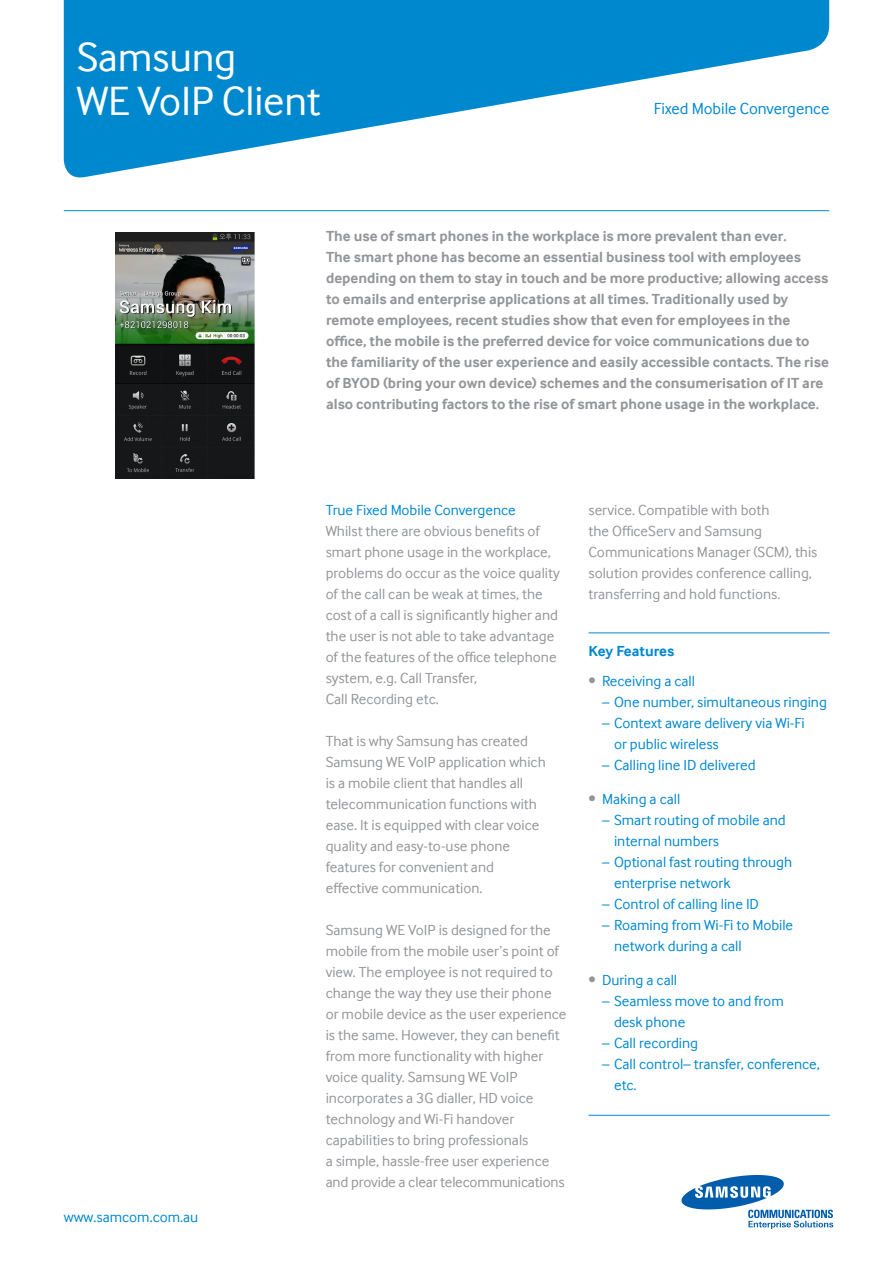
<style>
.page{position:relative;width:893px;height:1263px;background:#fff}
.page>*{position:absolute;margin:0;border:0;box-sizing:border-box;transform-origin:0 0}
.t1{font:42px "Samsung Inter Face";letter-spacing:-.005em;color:#fff}
.t2{font:16.5px "Samsung Inter Face";color:#0088ce}
.t3{font:15px/21px "Samsung Inter Face";color:#939598}
.t4{font:700 15px/21px "Samsung Inter Face";color:#939598}
.t5{font:15px/21px "Samsung Inter Face";color:#0088ce}
.t6{font:700 15px "Samsung Inter Face";color:#0088ce}
.s1{color:#939598}
</style>
<div class="page">
<hr style="left:64px;top:210px;width:765px;height:1px;background:#0088ce">
<svg style="left:64px;top:0;width:765px;height:178px;fill:#0088ce"></svg>
<img style="left:116px;top:232px;width:140px;height:247px">
<hr style="left:588px;top:633px;width:242px;height:1px;background:#0088ce">
<hr style="left:588px;top:1115px;width:242px;height:1px;background:#0088ce">
<img style="left:681px;top:1175px;width:152px;height:53px">
<p class="t1" style="left:77px;top:33px;width:161px">Samsung</p>
<p class="t1" style="left:77px;top:77px;width:245px">WE VoIP Client</p>
<p class="t2" style="left:654px;top:99px;width:177px">Fixed Mobile Convergence</p>
<p class="t4" style="left:326px;top:226px;width:462px">The use of smart phones in the workplace is more prevalent than ever.</p>
<p class="t4" style="left:326px;top:247px;width:504px">The smart phone has become an essential business tool with employees depending on them to stay in touch and be more productive; allowing access to emails and enterprise applications at all times. Traditionally used by remote employees, recent studies show that even for employees in the office, the mobile is the preferred device for voice communications due to the familiarity of the user experience and easily accessible contacts. The rise of BYOD (bring your own device) schemes and the consumerisation of IT are also contributing factors to the rise of smart phone usage in the workplace.</p>
<p class="t5" style="left:64px;top:1206px;width:136px">www.samcom.com.au</p>
<p class="t5" style="left:326px;top:499px;width:192px">True Fixed Mobile Convergence</p>
<p class="t3" style="left:326px;top:520px;width:236px">Whilst there are obvious benefits of smart phone usage in the workplace, problems do occur as the voice quality of the call can be weak at times, the cost of a call is significantly higher and the user is not able to take advantage of the features of the office telephone system, e.g. Call Transfer,<br>Call Recording etc.</p>
<p class="t3" style="left:326px;top:730px;width:222px">That is why Samsung has created<br>Samsung WE VoIP application which is a mobile client that handles all telecommunication functions with ease. It is equipped with clear voice quality and easy-to-use phone features for convenient and effective communication.</p>
<p class="t3" style="left:326px;top:919px;width:242px">Samsung WE VoIP is designed for the mobile from the mobile user’s point of view. The employee is not required to change the way they use their phone or mobile device as the user experience is the same. However, they can benefit from more functionality with higher voice quality. Samsung WE VoIP incorporates a 3G dialler, HD voice technology and Wi-Fi handover capabilities to bring professionals<br>a simple, hassle-free user experience and provide a clear telecommunications</p>
<p class="t3" style="left:588px;top:499px;width:230px">service. Compatible with both<br>the OfficeServ and Samsung Communications Manager (SCM), this solution provides conference calling, transferring and hold functions.</p>
<p class="t6" style="left:588px;top:643px;width:87px">Key Features</p>
<p class="t5" style="left:588px;top:670px;width:108px"><span class="s1">•</span> Receiving a call</p>
<p class="t5" style="left:602px;top:691px;width:226px">– One number, simultaneous ringing</p>
<p class="t5" style="left:614px;top:712px;width:192px;text-indent:-12px">– Context aware delivery via Wi-Fi or public wireless</p>
<p class="t5" style="left:602px;top:754px;width:155px">– Calling line ID delivered</p>
<p class="t5" style="left:588px;top:788px;width:93px"><span class="s1">•</span> Making a call</p>
<p class="t5" style="left:614px;top:809px;width:173px;text-indent:-12px">– Smart routing of mobile and internal numbers</p>
<p class="t5" style="left:614px;top:851px;width:180px;text-indent:-12px">– Optional fast routing through enterprise network</p>
<p class="t5" style="left:602px;top:893px;width:158px">– Control of calling line ID</p>
<p class="t5" style="left:614px;top:914px;width:181px;text-indent:-12px">– Roaming from Wi-Fi to Mobile network during a call</p>
<p class="t5" style="left:588px;top:969px;width:90px"><span class="s1">•</span> During a call</p>
<p class="t5" style="left:614px;top:990px;width:171px;text-indent:-12px">– Seamless move to and from desk phone</p>
<p class="t5" style="left:602px;top:1032px;width:98px">– Call recording</p>
<p class="t5" style="left:614px;top:1053px;width:207px;text-indent:-12px">– Call control– transfer, conference, etc.</p>
</div>
